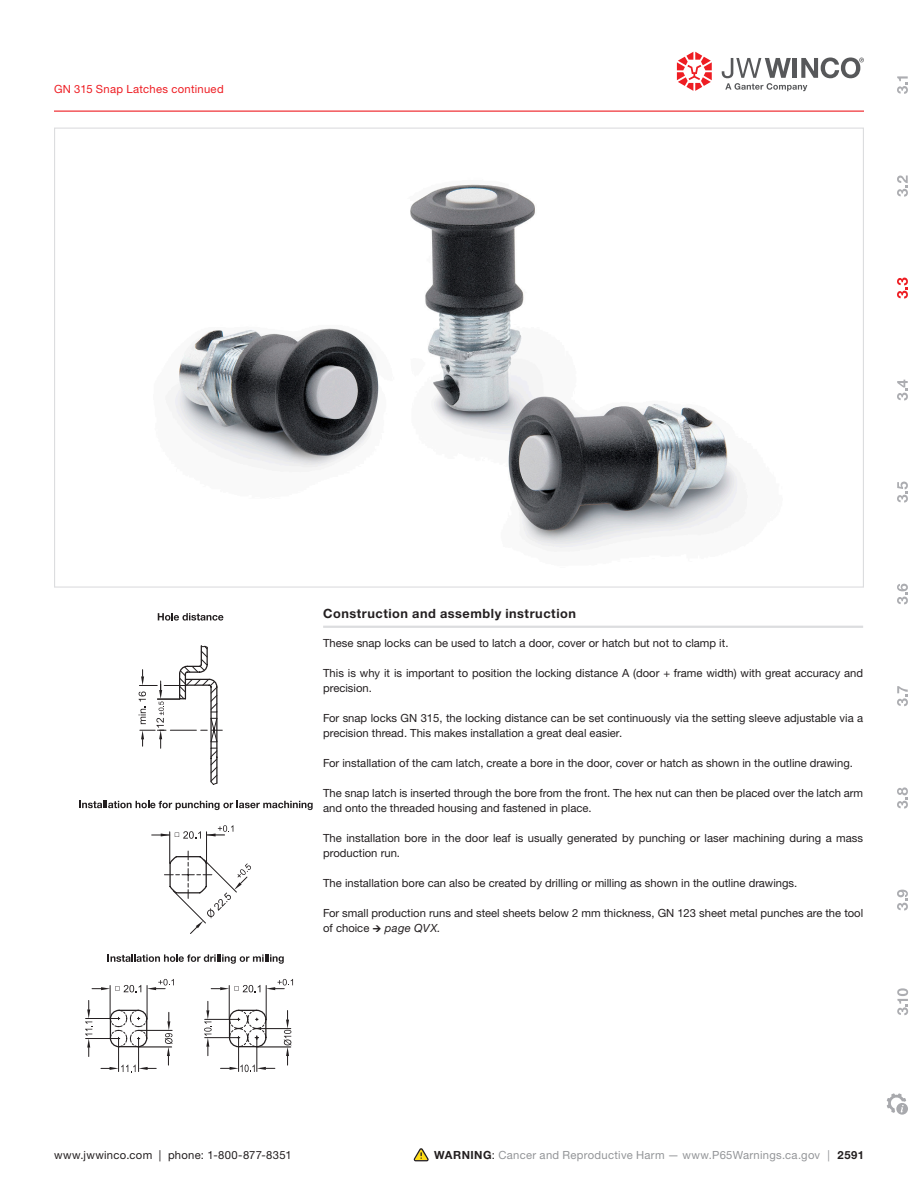
<style>
.page{position:relative;width:918px;height:1188px;background:#fff}
.page>*{position:absolute;margin:0;border:0;box-sizing:border-box;transform-origin:0 0}
.t1{font:700 12.75px "Helvetica Neue LT Pro";letter-spacing:.04em;color:#231f20}
.t2{font:11.25px/15px "Helvetica Neue LTW1 G";color:#231f20}
.t3{font:11.25px "Helvetica Neue LT Pro";letter-spacing:.025em;color:#939598}
.t4{font:11.25px "Helvetica Neue LTW1 G";letter-spacing:.025em;color:#231f20}
.t5{font:11.25px "Helvetica Neue LTW1 G";letter-spacing:.025em;color:#ee1d23}
.s1{font-style:italic}
.s2{font-weight:700;color:#231f20}
.s3{color:#231f20}
.s4{font-family:"Helvetica Neue LTW1 G"}
.s5{font-family:"Helvetica Neue LTW1 G";font-weight:700;color:#231f20}
</style>
<div class="page">
<hr style="left:54px;top:111px;width:810px;height:1px;background:#ee1d23">
<svg style="left:677px;top:52px;width:35px;height:39px"></svg>
<svg style="left:722px;top:58px;width:142px;height:33px"></svg>
<svg style="left:897px;top:76px;width:11px;height:18px"></svg>
<svg style="left:897px;top:175px;width:11px;height:22px"></svg>
<svg style="left:897px;top:277px;width:11px;height:22px"></svg>
<svg style="left:897px;top:379px;width:11px;height:22px"></svg>
<svg style="left:897px;top:481px;width:11px;height:22px"></svg>
<svg style="left:897px;top:583px;width:11px;height:22px"></svg>
<svg style="left:897px;top:686px;width:11px;height:21px"></svg>
<svg style="left:897px;top:787px;width:11px;height:22px"></svg>
<svg style="left:897px;top:889px;width:11px;height:22px"></svg>
<svg style="left:897px;top:988px;width:12px;height:28px"></svg>
<svg style="left:886px;top:1093px;width:22px;height:22px"></svg>
<svg style="left:414px;top:1148px;width:15px;height:13px"></svg>
<img style="left:166px;top:184px;width:581px;height:368px">
<hr style="left:323px;top:626px;width:540px;height:2px;background:#dcdddf">
<hr style="left:257px;top:1047px;width:34px;height:1px;background:#231f20">
<hr style="left:257px;top:1028px;width:34px;height:1px;background:#231f20">
<svg style="left:267px;top:979px;width:26px;height:11px"></svg>
<svg style="left:92px;top:987px;width:17px;height:4px"></svg>
<hr style="left:86px;top:1038px;width:33px;height:1px;background:#231f20">
<hr style="left:86px;top:1018px;width:33px;height:1px;background:#231f20">
<svg style="left:85px;top:1000px;width:7px;height:57px"></svg>
<hr style="left:118px;top:1038px;width:1px;height:34px;background:#231f20">
<hr style="left:138px;top:1038px;width:1px;height:34px;background:#231f20">
<hr style="left:238px;top:1038px;width:1px;height:34px;background:#231f20">
<hr style="left:257px;top:1038px;width:1px;height:34px;background:#231f20">
<svg style="left:221px;top:1065px;width:54px;height:7px"></svg>
<svg style="left:284px;top:1011px;width:8px;height:54px"></svg>
<svg style="left:167px;top:1048px;width:3px;height:17px"></svg>
<svg style="left:101px;top:1065px;width:55px;height:7px"></svg>
<svg style="left:207px;top:1048px;width:2px;height:8px"></svg>
<svg style="left:110px;top:645px;width:157px;height:402px"></svg>
<svg style="left:164px;top:851px;width:87px;height:83px"></svg>
<svg style="left:108px;top:954px;width:176px;height:10px"></svg>
<svg style="left:79px;top:801px;width:234px;height:9px"></svg>
<svg style="left:158px;top:613px;width:65px;height:8px"></svg>
<svg style="left:139px;top:646px;width:83px;height:136px"></svg>
<p class="t5" style="left:54px;top:82px;width:171px">GN 315 Snap Latches continued</p>
<p class="t1" style="left:323px;top:606px;width:254px">Construction and assembly instruction</p>
<p class="t2" style="left:323px;top:635px;width:407px">These snap locks can be used to latch a door, cover or hatch but not to clamp it.</p>
<p class="t2" style="left:323px;top:665px;width:542px">This is why it is important to position the locking distance A (door + frame width) with great accuracy and precision.</p>
<p class="t2" style="left:323px;top:710px;width:542px">For snap locks GN 315, the locking distance can be set continuously via the setting sleeve adjustable via a precision thread. This makes installation a great deal easier.</p>
<p class="t2" style="left:323px;top:755px;width:531px">For installation of the cam latch, create a bore in the door, cover or hatch as shown in the outline drawing.</p>
<p class="t2" style="left:323px;top:785px;width:542px">The snap latch is inserted through the bore from the front. The hex nut can then be placed over the latch arm and onto the threaded housing and fastened in place.</p>
<p class="t2" style="left:323px;top:830px;width:541px">The installation bore in the door leaf is usually generated by punching or laser machining during a mass production run.</p>
<p class="t2" style="left:323px;top:875px;width:476px">The installation bore can also be created by drilling or milling as shown in the outline drawings.</p>
<p class="t2" style="left:323px;top:905px;width:542px">For small production runs and steel sheets below 2 mm thickness, GN 123 sheet metal punches are the tool of choice <span class="s1">→ page QVX.</span></p>
<p class="t4" style="left:54px;top:1148px;width:239px">www.jwwinco.com | phone: 1-800-877-8351</p>
<p class="t3" style="left:434px;top:1148px;width:431px"><span class="s2">WARNING</span><span class="s3">:</span> Cancer and Reproductive Harm — www.P65Warnings.ca.gov <span class="s4">|</span> <span class="s5">2591</span></p>
</div>
